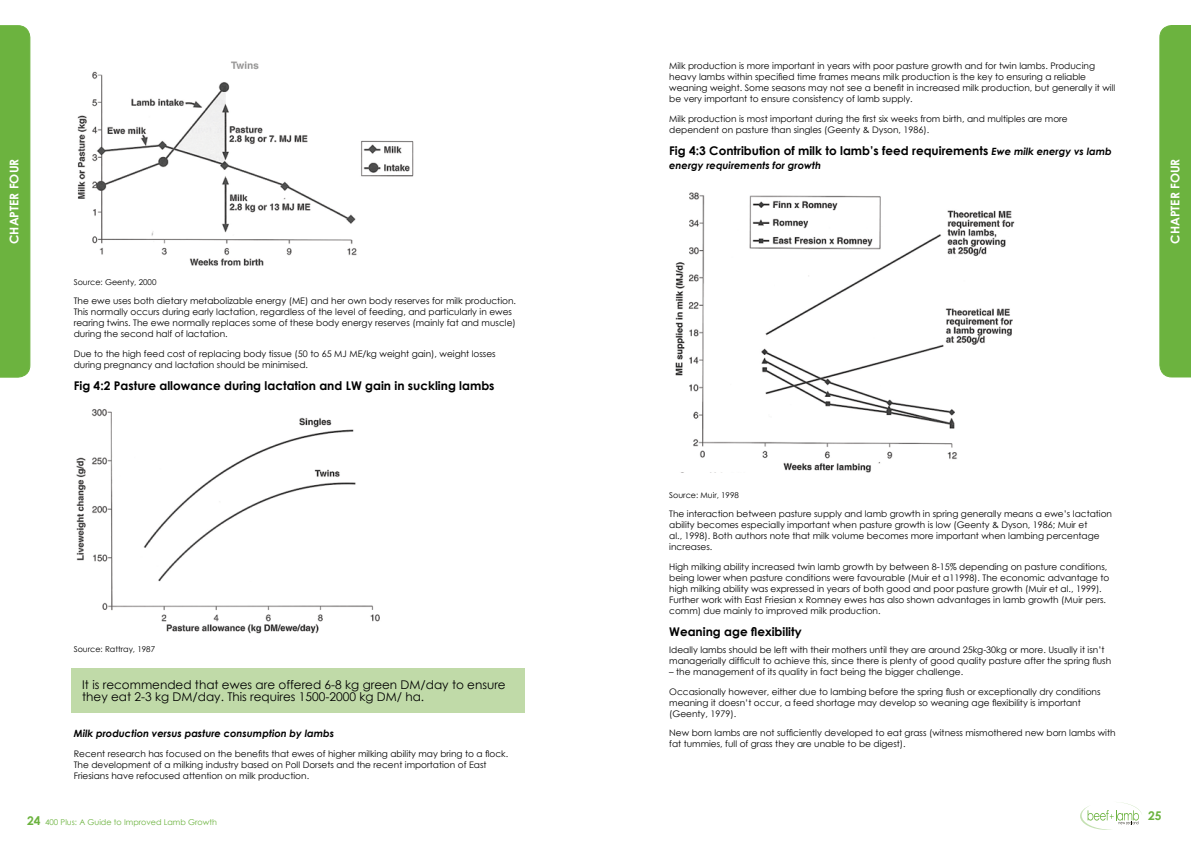
<style>
.page{position:relative;width:1191px;height:842px;background:#fff}
.page>*{position:absolute;margin:0;border:0;box-sizing:border-box;transform-origin:0 0}
.t1{font:700 12px "Century Gothic";color:#000}
.t2{font:12px/12px "Century Gothic";color:#000}
.t3{font:700 12px "Century Gothic";color:#fff}
.t4{font:700 12px "Century Gothic";color:#6cb33f}
.t5{font:italic 700 10px "Century Gothic";color:#000}
.t6{font:9px/11px "Century Gothic";color:#000}
.t7{font:8px "Century Gothic";color:#000}
.t8{font:8px "Century Gothic";color:#6cb33f}
.s1{font-weight:700;font-size:12px}
.s2{font-style:italic;font-size:10px}
</style>
<div class="page">
<div style="left:0;top:25px;width:30px;height:353px;background:#6cb33f"></div>
<svg style="left:1080px;top:802px;width:62px;height:28px"></svg>
<div style="left:1159px;top:25px;width:32px;height:352px;background:#6cb33f"></div>
<div style="left:71px;top:668px;width:453px;height:45px;background:#c0daa8"></div>
<img style="left:77px;top:61px;width:337px;height:205px">
<img style="left:76px;top:409px;width:308px;height:225px">
<img style="left:675px;top:192px;width:340px;height:280px">
<h1 class="t3" style="left:5px;top:244px;width:87px;rotate:-90deg">CHAPTER FOUR</h1>
<p class="t7" style="left:74px;top:276px;width:84px">Source: Geenty, 2000</p>
<p class="t6" style="left:74px;top:295px;width:444px">The ewe uses both dietary metabolizable energy (ME) and her own body reserves for milk production.<br>This normally occurs during early lactation, regardless of the level of feeding, and particularly in ewes rearing twins. The ewe normally replaces some of these body energy reserves (mainly fat and muscle) during the second half of lactation.</p>
<p class="t6" style="left:74px;top:348px;width:423px">Due to the high feed cost of replacing body tissue (50 to 65 MJ ME/kg weight gain), weight losses during pregnancy and lactation should be minimised.</p>
<h1 class="t1" style="left:74px;top:377px;width:422px">Fig 4:2 Pasture allowance during lactation and LW gain in suckling lambs</h1>
<p class="t7" style="left:74px;top:643px;width:83px">Source: Rattray, 1987</p>
<h1 class="t2" style="left:82px;top:678px;width:425px">It is recommended that ewes are offered 6-8 kg green DM/day to ensure they eat 2-3 kg DM/day. This requires 1500-2000 kg DM/ ha.</h1>
<p class="t5" style="left:74px;top:726px;width:262px">Milk production versus pasture consumption by lambs</p>
<p class="t6" style="left:74px;top:748px;width:436px">Recent research has focused on the benefits that ewes of higher milking ability may bring to a flock.<br>The development of a milking industry based on Poll Dorsets and the recent importation of East<br>Friesians have refocused attention on milk production.</p>
<p class="t8" style="left:27px;top:817px;width:191px"><span class="s1">24</span> 400 Plus: A Guide to Improved Lamb Growth</p>
<p class="t6" style="left:669px;top:60px;width:447px">Milk production is more important in years with poor pasture growth and for twin lambs. Producing heavy lambs within specified time frames means milk production is the key to ensuring a reliable weaning weight. Some seasons may not see a benefit in increased milk production, but generally it will be very important to ensure consistency of lamb supply.</p>
<p class="t6" style="left:669px;top:113px;width:400px">Milk production is most important during the first six weeks from birth, and multiples are more dependent on pasture than singles (Geenty &amp; Dyson, 1986).</p>
<h1 class="t1" style="left:669px;top:142px;width:444px">Fig 4:3 Contribution of milk to lamb’s feed requirements <span class="s2">Ewe milk energy vs lamb</span></h1>
<p class="t5" style="left:669px;top:158px;width:153px">energy requirements for growth</p>
<h1 class="t3" style="left:1165px;top:244px;width:87px;rotate:-90deg">CHAPTER FOUR</h1>
<p class="t7" style="left:669px;top:489px;width:71px">Source: Muir, 1998</p>
<p class="t6" style="left:669px;top:508px;width:444px">The interaction between pasture supply and lamb growth in spring generally means a ewe’s lactation ability becomes especially important when pasture growth is low (Geenty &amp; Dyson, 1986; Muir et<br>al., 1998). Both authors note that milk volume becomes more important when lambing percentage increases.</p>
<p class="t6" style="left:669px;top:561px;width:441px">High milking ability increased twin lamb growth by between 8-15% depending on pasture conditions, being lower when pasture conditions were favourable (Muir et a11998). The economic advantage to high milking ability was expressed in years of both good and poor pasture growth (Muir et al., 1999).<br>Further work with East Friesian x Romney ewes has also shown advantages in lamb growth (Muir pers. comm) due mainly to improved milk production.</p>
<h1 class="t1" style="left:669px;top:623px;width:134px">Weaning age flexibility</h1>
<p class="t6" style="left:669px;top:644px;width:443px">Ideally lambs should be left with their mothers until they are around 25kg-30kg or more. Usually it isn’t managerially difficult to achieve this, since there is plenty of good quality pasture after the spring flush</p>
<p class="t6" style="left:669px;top:662px;width:433px;line-height:19.5px">– the management of its quality in fact being the bigger challenge.<br>Occasionally however, either due to lambing before the spring flush or exceptionally dry conditions</p>
<p class="t6" style="left:669px;top:697px;width:413px">meaning it doesn’t occur, a feed shortage may develop so weaning age flexibility is important (Geenty, 1979).</p>
<p class="t6" style="left:669px;top:727px;width:448px">New born lambs are not sufficiently developed to eat grass (witness mismothered new born lambs with fat tummies, full of grass they are unable to be digest).</p>
<h1 class="t4" style="left:1148px;top:806px;width:15px">25</h1>
</div>
